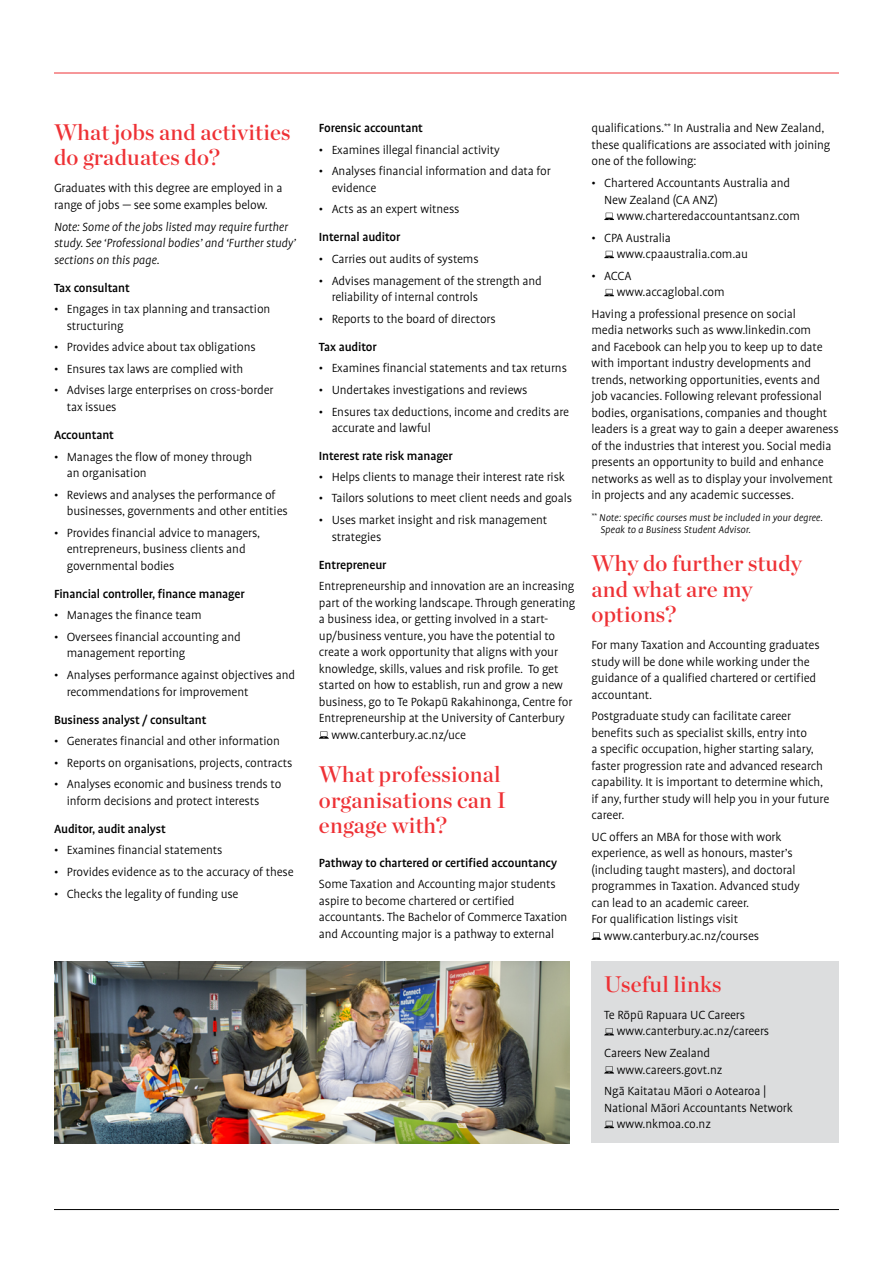
<style>
.page{position:relative;width:893px;height:1263px;background:#fff}
.page>*{position:absolute;margin:0;border:0;box-sizing:border-box;transform-origin:0 0}
.t1{font:22.5px/25.5px "Chronicle Display Semi";letter-spacing:.01em;color:#ee3135}
.t2{font:300 13.5px/16.5px "Profile Pro";letter-spacing:-.01em;color:#000}
.t3{font:500 13.5px "Profile Pro";letter-spacing:-.01em;color:#000}
.t4{font:italic 300 13.5px/16.5px "Profile Pro";letter-spacing:-.01em;color:#000}
.t5{font:italic 300 11.25px/12px "Profile Pro";color:#000}
</style>
<div class="page">
<div style="left:591px;top:961px;width:248px;height:182px;background:#dcddde"></div>
<svg style="left:604px;top:1028px;width:10px;height:7px"></svg>
<svg style="left:604px;top:1066px;width:10px;height:7px"></svg>
<svg style="left:604px;top:1121px;width:10px;height:7px"></svg>
<svg style="left:319px;top:731px;width:10px;height:8px"></svg>
<svg style="left:604px;top:213px;width:10px;height:7px"></svg>
<svg style="left:604px;top:251px;width:10px;height:7px"></svg>
<svg style="left:604px;top:289px;width:10px;height:7px"></svg>
<svg style="left:591px;top:932px;width:10px;height:8px"></svg>
<hr style="left:54px;top:73px;width:785px;height:1px;background:#ee3135">
<hr style="left:54px;top:1209px;width:785px;height:1px;background:#000">
<img style="left:54px;top:962px;width:516px;height:182px">
<h1 class="t1" style="left:54px;top:118px;width:238px">What jobs and activities do graduates do?</h1>
<p class="t2" style="left:54px;top:181px;width:230px">Graduates with this degree are employed in a range of jobs — see some examples below.</p>
<p class="t4" style="left:54px;top:219px;width:244px">Note: Some of the jobs listed may require further study. See ‘Professional bodies’ and ‘Further study’ sections on this page.</p>
<p class="t3" style="left:54px;top:280px;width:77px">Tax consultant</p>
<p class="t2" style="left:67px;top:301px;width:205px;text-indent:-13px">• Engages in tax planning and transaction structuring</p>
<p class="t2" style="left:54px;top:339px;width:203px">• Provides advice about tax obligations</p>
<p class="t2" style="left:54px;top:361px;width:191px">• Ensures tax laws are complied with</p>
<p class="t2" style="left:67px;top:383px;width:208px;text-indent:-13px">• Advises large enterprises on cross-border tax issues</p>
<p class="t3" style="left:54px;top:427px;width:62px">Accountant</p>
<p class="t2" style="left:67px;top:449px;width:187px;text-indent:-13px">• Manages the flow of money through an organisation</p>
<p class="t2" style="left:67px;top:487px;width:223px;text-indent:-13px">• Reviews and analyses the performance of businesses, governments and other entities</p>
<p class="t2" style="left:67px;top:525px;width:195px;text-indent:-13px">• Provides financial advice to managers, entrepreneurs, business clients and governmental bodies</p>
<p class="t3" style="left:54px;top:586px;width:192px">Financial controller, finance manager</p>
<p class="t2" style="left:54px;top:608px;width:149px">• Manages the finance team</p>
<p class="t2" style="left:67px;top:629px;width:176px;text-indent:-13px">• Oversees financial accounting and management reporting</p>
<p class="t2" style="left:67px;top:667px;width:230px;text-indent:-13px">• Analyses performance against objectives and recommendations for improvement</p>
<p class="t3" style="left:54px;top:712px;width:154px">Business analyst / consultant</p>
<p class="t2" style="left:54px;top:733px;width:227px">• Generates financial and other information</p>
<p class="t2" style="left:54px;top:755px;width:240px">• Reports on organisations, projects, contracts</p>
<p class="t2" style="left:67px;top:776px;width:216px;text-indent:-13px">• Analyses economic and business trends to inform decisions and protect interests</p>
<p class="t3" style="left:54px;top:821px;width:113px">Auditor, audit analyst</p>
<p class="t2" style="left:54px;top:843px;width:170px">• Examines financial statements</p>
<p class="t2" style="left:54px;top:864px;width:241px">• Provides evidence as to the accuracy of these</p>
<p class="t2" style="left:54px;top:886px;width:186px">• Checks the legality of funding use</p>
<p class="t3" style="left:319px;top:120px;width:106px">Forensic accountant</p>
<p class="t2" style="left:319px;top:142px;width:182px">• Examines illegal financial activity</p>
<p class="t2" style="left:332px;top:164px;width:221px;text-indent:-13px">• Analyses financial information and data for evidence</p>
<p class="t2" style="left:319px;top:202px;width:142px">• Acts as an expert witness</p>
<p class="t3" style="left:319px;top:230px;width:83px">Internal auditor</p>
<p class="t2" style="left:319px;top:251px;width:161px">• Carries out audits of systems</p>
<p class="t2" style="left:332px;top:273px;width:212px;text-indent:-13px">• Advises management of the strength and reliability of internal controls</p>
<p class="t2" style="left:319px;top:311px;width:178px">• Reports to the board of directors</p>
<p class="t3" style="left:319px;top:339px;width:59px">Tax auditor</p>
<p class="t2" style="left:319px;top:361px;width:250px">• Examines financial statements and tax returns</p>
<p class="t2" style="left:319px;top:382px;width:210px">• Undertakes investigations and reviews</p>
<p class="t2" style="left:332px;top:404px;width:239px;text-indent:-13px">• Ensures tax deductions, income and credits are accurate and lawful</p>
<p class="t3" style="left:319px;top:448px;width:135px">Interest rate risk manager</p>
<p class="t2" style="left:319px;top:469px;width:247px">• Helps clients to manage their interest rate risk</p>
<p class="t2" style="left:319px;top:491px;width:255px">• Tailors solutions to meet client needs and goals</p>
<p class="t2" style="left:332px;top:512px;width:217px;text-indent:-13px">• Uses market insight and risk management strategies</p>
<p class="t3" style="left:319px;top:557px;width:69px">Entrepreneur</p>
<p class="t2" style="left:319px;top:578px;width:257px">Entrepreneurship and innovation are an increasing</p>
<p class="t2" style="left:319px;top:595px;width:258px">part of the working landscape. Through generating</p>
<p class="t2" style="left:319px;top:611px;width:231px">a business idea, or getting involved in a start-</p>
<p class="t2" style="left:319px;top:628px;width:238px">up/business venture, you have the potential to</p>
<p class="t2" style="left:319px;top:644px;width:241px">create a work opportunity that aligns with your</p>
<p class="t2" style="left:319px;top:661px;width:241px">knowledge, skills, values and risk profile. To get</p>
<p class="t2" style="left:319px;top:677px;width:246px">started on how to establish, run and grow a new</p>
<p class="t2" style="left:319px;top:694px;width:255px">business, go to Te Pokapū Rakahinonga, Centre for</p>
<p class="t2" style="left:319px;top:710px;width:248px">Entrepreneurship at the University of Canterbury</p>
<p class="t2" style="left:331px;top:727px;width:136px">www.canterbury.ac.nz/uce</p>
<h1 class="t1" style="left:319px;top:760px;width:189px">What professional organisations can I engage with?</h1>
<p class="t3" style="left:319px;top:855px;width:240px">Pathway to chartered or certified accountancy</p>
<p class="t2" style="left:319px;top:876px;width:250px">Some Taxation and Accounting major students aspire to become chartered or certified accountants. The Bachelor of Commerce Taxation and Accounting major is a pathway to external</p>
<p class="t2" style="left:591px;top:121px;width:240px">qualifications.<sup>**</sup> In Australia and New Zealand, these qualifications are associated with joining one of the following:</p>
<p class="t2" style="left:604px;top:175px;width:187px;text-indent:-13px">• Chartered Accountants Australia and<br>New Zealand (CA ANZ)</p>
<p class="t2" style="left:617px;top:208px;width:185px">www.charteredaccountantsanz.com</p>
<p class="t2" style="left:617px;top:230px;width:133px;text-indent:-25px">• CPA Australia www.cpaaustralia.com.au</p>
<p class="t2" style="left:617px;top:268px;width:109px;text-indent:-25px">• ACCA www.accaglobal.com</p>
<p class="t2" style="left:591px;top:306px;width:249px">Having a professional presence on social<br>media networks such as www.linkedin.com<br>and Facebook can help you to keep up to date with important industry developments and trends, networking opportunities, events and job vacancies. Following relevant professional bodies, organisations, companies and thought leaders is a great way to gain a deeper awareness of the industries that interest you. Social media presents an opportunity to build and enhance networks as well as to display your involvement in projects and any academic successes.</p>
<p class="t5" style="left:600px;top:512px;width:224px;text-indent:-9px"><sup>**</sup> Note: specific courses must be included in your degree.<br>Speak to a Business Student Advisor.</p>
<h1 class="t1" style="left:591px;top:549px;width:212px">Why do further study and what are my options?</h1>
<p class="t2" style="left:591px;top:637px;width:230px">For many Taxation and Accounting graduates study will be done while working under the guidance of a qualified chartered or certified accountant.</p>
<p class="t2" style="left:591px;top:708px;width:239px">Postgraduate study can facilitate career benefits such as specialist skills, entry into<br>a specific occupation, higher starting salary, faster progression rate and advanced research capability. It is important to determine which, if any, further study will help you in your future career.</p>
<p class="t2" style="left:591px;top:829px;width:192px">UC offers an MBA for those with work</p>
<p class="t2" style="left:591px;top:845px;width:203px">experience, as well as honours, master’s</p>
<p class="t2" style="left:591px;top:862px;width:205px">(including taught masters), and doctoral</p>
<p class="t2" style="left:591px;top:878px;width:210px">programmes in Taxation. Advanced study</p>
<p class="t2" style="left:591px;top:895px;width:159px">can lead to an academic career.</p>
<p class="t2" style="left:591px;top:911px;width:148px">For qualification listings visit</p>
<p class="t2" style="left:604px;top:928px;width:157px">www.canterbury.ac.nz/courses</p>
<h1 class="t1" style="left:604px;top:969px;width:119px">Useful links</h1>
<p class="t2" style="left:617px;top:1007px;width:154px;text-indent:-12px">Te Rōpū Rapuara UC Careers www.canterbury.ac.nz/careers</p>
<p class="t2" style="left:617px;top:1045px;width:107px;text-indent:-12px">Careers New Zealand www.careers.govt.nz</p>
<p class="t2" style="left:604px;top:1083px;width:164px">Ngā Kaitatau Māori o Aotearoa |</p>
<p class="t2" style="left:604px;top:1100px;width:190px">National Māori Accountants Network</p>
<p class="t2" style="left:617px;top:1116px;width:96px">www.nkmoa.co.nz</p>
</div>
